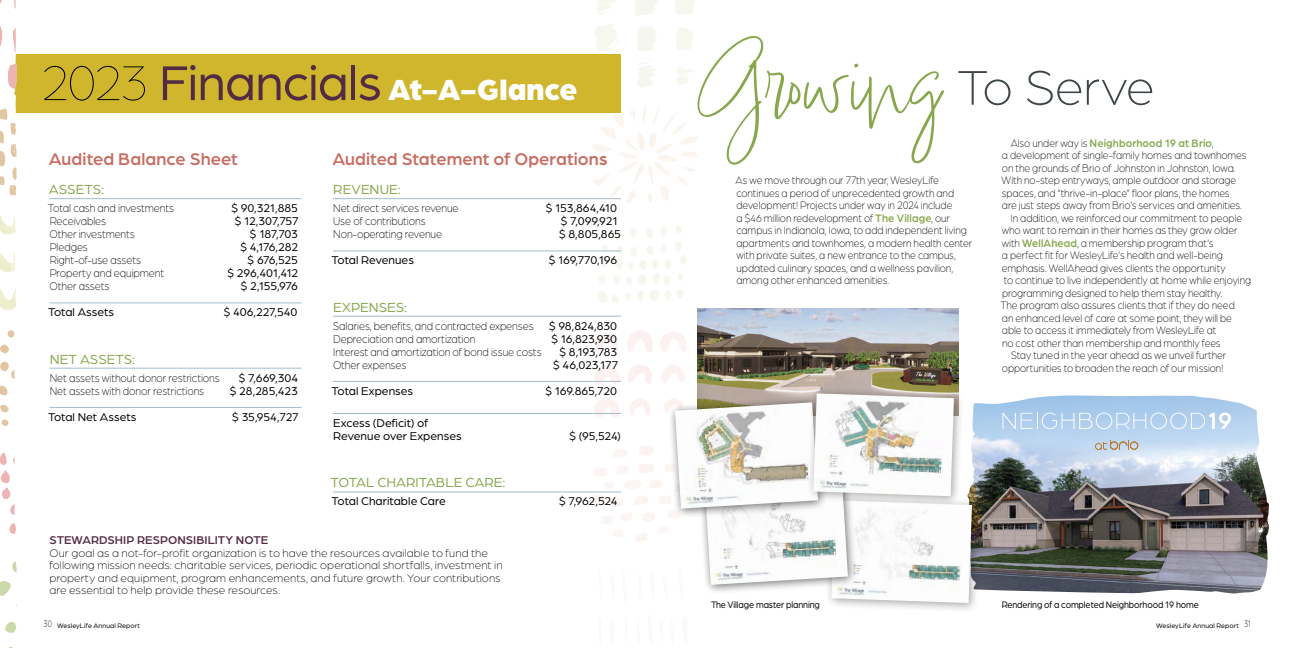
<style>
.page{position:relative;width:1296px;height:648px;background:#fff}
.page>*{position:absolute;margin:0;border:0;box-sizing:border-box;transform-origin:0 0}
.t1{font:300 51.8px "Arboria";letter-spacing:-.015em;color:#3d4644}
.t2{font:900 31px "Arboria";color:#fff}
.t3{font:500 18px "Arboria";letter-spacing:.005em;color:#c86d61}
.t4{font:14px "Arboria";letter-spacing:.005em;color:#87a74d}
.t5{font:300 12px "Arboria";letter-spacing:-.01em;color:#000;scale:.9 1}
.t6{font:12px/13px "Arboria";letter-spacing:-.01em;color:#000}
.t7{font:500 12px "Arboria";letter-spacing:.005em;color:#532b44}
.t8{font:300 11.8px/12.5px "Arboria";letter-spacing:.005em;color:#000}
.t9{font:300 11.5px/12.5px "Arboria";letter-spacing:-.005em;color:#000;scale:.9 1}
.t10{font:500 11.5px "Arboria";letter-spacing:.01em;color:#87a74d;scale:.95 1}
.t11{font:10px "Arboria";letter-spacing:-.01em;color:#000;scale:.9 1}
.t12{font:7px "Arboria";letter-spacing:.015em;color:#000}
.s1{font-weight:100;font-size:52px;color:#000}
.s2{font-weight:400;font-size:52px;color:#532b44}
.s3{font-weight:400}
.s4{font-weight:300;color:#000}
.s5{font-weight:500;color:#87a74d}
.s6{font-weight:300;font-size:10px}
</style>
<div class="page">
<svg style="left:661px;top:365px;width:24px;height:18px"></svg>
<svg style="left:660px;top:332px;width:27px;height:20px"></svg>
<svg style="left:664px;top:401px;width:4px;height:12px"></svg>
<svg style="left:675px;top:0;width:20px;height:14px"></svg>
<svg style="left:592px;top:446px;width:76px;height:95px"></svg>
<svg style="left:595px;top:226px;width:91px;height:76px"></svg>
<svg style="left:630px;top:398px;width:20px;height:17px"></svg>
<svg style="left:628px;top:330px;width:25px;height:22px"></svg>
<svg style="left:628px;top:365px;width:24px;height:18px"></svg>
<svg style="left:595px;top:333px;width:23px;height:19px"></svg>
<svg style="left:594px;top:399px;width:25px;height:19px"></svg>
<svg style="left:594px;top:366px;width:26px;height:19px"></svg>
<svg style="left:635px;top:0;width:22px;height:16px"></svg>
<svg style="left:597px;top:0;width:20px;height:15px"></svg>
<div style="left:0;top:54px;width:621px;height:58px;background:#cfb62c"></div>
<hr style="left:333px;top:198px;width:288px;height:1px;background:#a4bbca">
<hr style="left:333px;top:251px;width:288px;height:1px;background:#a4bbca">
<hr style="left:333px;top:316px;width:288px;height:1px;background:#a4bbca">
<hr style="left:333px;top:381px;width:288px;height:1px;background:#a4bbca">
<hr style="left:333px;top:413px;width:288px;height:1px;background:#a4bbca">
<hr style="left:333px;top:491px;width:288px;height:1px;background:#a4bbca">
<hr style="left:50px;top:198px;width:252px;height:1px;background:#a4bbca">
<hr style="left:50px;top:303px;width:252px;height:1px;background:#a4bbca">
<hr style="left:50px;top:368px;width:252px;height:1px;background:#a4bbca">
<hr style="left:50px;top:407px;width:252px;height:1px;background:#a4bbca">
<svg style="left:0;top:0;width:18px;height:648px"></svg>
<svg style="left:591px;top:24px;width:353px;height:179px"></svg>
<img style="left:968px;top:396px;width:301px;height:198px">
<svg style="left:1002px;top:413px;width:229px;height:16px;background:#bdd6f0"></svg>
<svg style="left:1095px;top:440px;width:43px;height:10px"></svg>
<img style="left:698px;top:308px;width:260px;height:87px">
<div style="left:824px;top:493px;width:158px;height:120px;background:#000;opacity:.35"></div>
<img style="left:831px;top:500px;width:141px;height:103px">
<div style="left:698px;top:472px;width:160px;height:123px;background:#000;opacity:.55"></div>
<img style="left:705px;top:506px;width:143px;height:79px">
<div style="left:668px;top:395px;width:160px;height:123px;background:#000;opacity:.55"></div>
<img style="left:675px;top:402px;width:143px;height:107px">
<div style="left:806px;top:386px;width:158px;height:120px;background:#000;opacity:.35"></div>
<img style="left:813px;top:393px;width:141px;height:103px">
<p class="t2" style="left:40px;top:67px;width:538px"><span class="s1">2023</span> <span class="s2">Financials</span> At-A-Glance</p>
<p class="t3" style="left:49px;top:147px;width:191px">Audited Balance Sheet</p>
<p class="t4" style="left:49px;top:180px;width:57px">ASSETS:</p>
<p class="t5" style="left:48px;top:201px;width:142px">Total cash and investments</p>
<p class="t6" style="left:231px;top:201px;width:69px">$ 90,321,885</p>
<p class="t5" style="left:50px;top:214px;width:64px">Receivables</p>
<p class="t6" style="left:235px;top:214px;width:66px">$ 12,307,757</p>
<p class="t5" style="left:50px;top:227px;width:96px">Other investments</p>
<p class="t6" style="left:250px;top:227px;width:50px">$ 187,703</p>
<p class="t5" style="left:50px;top:240px;width:44px">Pledges</p>
<p class="t6" style="left:240px;top:240px;width:60px">$ 4,176,282</p>
<p class="t5" style="left:50px;top:253px;width:103px">Right-of-use assets</p>
<p class="t6" style="left:247px;top:253px;width:52px">$ 676,525</p>
<p class="t5" style="left:50px;top:266px;width:129px">Property and equipment</p>
<p class="t6" style="left:227px;top:266px;width:72px">$ 296,401,412</p>
<p class="t5" style="left:50px;top:279px;width:68px">Other assets</p>
<p class="t6" style="left:241px;top:279px;width:59px">$ 2,155,976</p>
<p class="t6" style="left:48px;top:305px;width:68px">Total Assets</p>
<p class="t6" style="left:223px;top:305px;width:76px">$ 406,227,540</p>
<p class="t4" style="left:50px;top:350px;width:87px">NET ASSETS:</p>
<p class="t5" style="left:50px;top:370px;width:191px">Net assets without donor restrictions</p>
<p class="t6" style="left:238px;top:371px;width:61px">$ 7,669,304</p>
<p class="t5" style="left:50px;top:383px;width:173px">Net assets with donor restrictions</p>
<p class="t6" style="left:230px;top:384px;width:70px">$ 28,285,423</p>
<p class="t6" style="left:48px;top:410px;width:90px">Total Net Assets</p>
<p class="t6" style="left:232px;top:410px;width:68px">$ 35,954,727</p>
<p class="t3" style="left:332px;top:147px;width:277px">Audited Statement of Operations</p>
<p class="t4" style="left:333px;top:180px;width:69px">REVENUE:</p>
<p class="t5" style="left:333px;top:201px;width:141px">Net direct services revenue</p>
<p class="t6" style="left:545px;top:201px;width:73px">$ 153,864,410</p>
<p class="t5" style="left:333px;top:214px;width:104px">Use of contributions</p>
<p class="t6" style="left:561px;top:214px;width:59px">$ 7,099,921</p>
<p class="t5" style="left:333px;top:227px;width:123px">Non-operating revenue</p>
<p class="t6" style="left:559px;top:227px;width:64px">$ 8,805,865</p>
<p class="t6" style="left:332px;top:253px;width:84px">Total Revenues</p>
<p class="t6" style="left:548px;top:253px;width:70px">$ 169,770,196</p>
<p class="t4" style="left:333px;top:298px;width:75px">EXPENSES:</p>
<p class="t5" style="left:333px;top:318px;width:317px">Salaries, benefits, and contracted expenses <span class="s3">$ 98,824,830</span></p>
<p class="t5" style="left:333px;top:331px;width:160px">Depreciation and amortization</p>
<p class="t6" style="left:551px;top:332px;width:68px">$ 16,823,930</p>
<p class="t5" style="left:333px;top:344px;width:233px">Interest and amortization of bond issue costs</p>
<p class="t6" style="left:559px;top:345px;width:60px">$ 8,193,783</p>
<p class="t5" style="left:333px;top:357px;width:83px">Other expenses</p>
<p class="t6" style="left:553px;top:358px;width:67px">$ 46,023,177</p>
<p class="t6" style="left:332px;top:384px;width:83px">Total Expenses</p>
<p class="t6" style="left:545px;top:384px;width:73px">$ 169.865,720</p>
<p class="t6" style="left:333px;top:416px;width:130px">Excess (Deficit) of<br>Revenue over Expenses</p>
<p class="t6" style="left:569px;top:429px;width:53px">$ (95,524)</p>
<p class="t4" style="left:331px;top:474px;width:176px">TOTAL CHARITABLE CARE:</p>
<p class="t6" style="left:332px;top:495px;width:116px">Total Charitable Care</p>
<p class="t6" style="left:559px;top:495px;width:60px">$ 7,962,524</p>
<p class="t7" style="left:50px;top:532px;width:220px">STEWARDSHIP RESPONSIBILITY NOTE</p>
<p class="t8" style="left:50px;top:546px;width:455px">Our goal as a not-for-profit organization is to have the resources available to fund the following mission needs: charitable services, periodic operational shortfalls, investment in property and equipment, program enhancements, and future growth. Your contributions are essential to help provide these resources.</p>
<p class="t1" style="left:957px;top:55px;width:199px">To Serve</p>
<p class="t10" style="left:1011px;top:135px;width:215px"><span class="s4">Also under way is</span> Neighborhood 19 at Brio<span class="s4">,</span></p>
<p class="t9" style="left:1002px;top:149px;width:273px">a development of single-family homes and townhomes</p>
<p class="t9" style="left:1002px;top:162px;width:261px">on the grounds of Brio of Johnston in Johnston, Iowa.</p>
<p class="t9" style="left:1002px;top:174px;width:262px">With no-step entryways, ample outdoor and storage</p>
<p class="t9" style="left:1002px;top:187px;width:255px">spaces, and “thrive-in-place” floor plans, the homes</p>
<p class="t9" style="left:1002px;top:199px;width:268px">are just steps away from Brio’s services and amenities.</p>
<p class="t9" style="left:1011px;top:212px;width:259px">In addition, we reinforced our commitment to people</p>
<p class="t9" style="left:1002px;top:224px;width:263px">who want to remain in their homes as they grow older</p>
<p class="t9" style="left:1002px;top:237px;width:237px">with <span class="s5">WellAhead</span>, a membership program that’s</p>
<p class="t9" style="left:1002px;top:249px;width:247px">a perfect fit for WesleyLife’s health and well-being</p>
<p class="t9" style="left:1002px;top:262px;width:250px">emphasis. WellAhead gives clients the opportunity</p>
<p class="t9" style="left:1004px;top:274px;width:276px">to continue to live independently at home while enjoying</p>
<p class="t9" style="left:1002px;top:287px;width:246px">programming designed to help them stay healthy.</p>
<p class="t9" style="left:1000px;top:299px;width:262px">The program also assures clients that if they do need</p>
<p class="t9" style="left:1002px;top:312px;width:257px">an enhanced level of care at some point, they will be</p>
<p class="t9" style="left:1002px;top:324px;width:240px">able to access it immediately from WesleyLife at</p>
<p class="t9" style="left:1002px;top:337px;width:245px">no cost other than membership and monthly fees</p>
<p class="t9" style="left:1011px;top:349px;width:241px">Stay tuned in the year ahead as we unveil further</p>
<p class="t9" style="left:1002px;top:362px;width:248px">opportunities to broaden the reach of our mission!</p>
<p class="t9" style="left:736px;top:174px;width:264px">As we move through our 77th year, WesleyLife continues a period of unprecedented growth and development! Projects under way in 2024 include<br>a $46 million redevelopment of <span class="s5">The Village</span>, our campus in Indianola, Iowa, to add independent living apartments and townhomes, a modern health center with private suites, a new entrance to the campus, updated culinary spaces, and a wellness pavilion, among other enhanced amenities.</p>
<p class="t11" style="left:711px;top:598px;width:123px">The Village master planning</p>
<p class="t11" style="left:1002px;top:598px;width:220px">Rendering of a completed Neighborhood 19 home</p>
<p class="t12" style="left:44px;top:621px;width:98px"><span class="s6">30</span> WesleyLife Annual Report</p>
<p class="t12" style="left:1156px;top:621px;width:96px">WesleyLife Annual Report <span class="s6">31</span></p>
</div>
